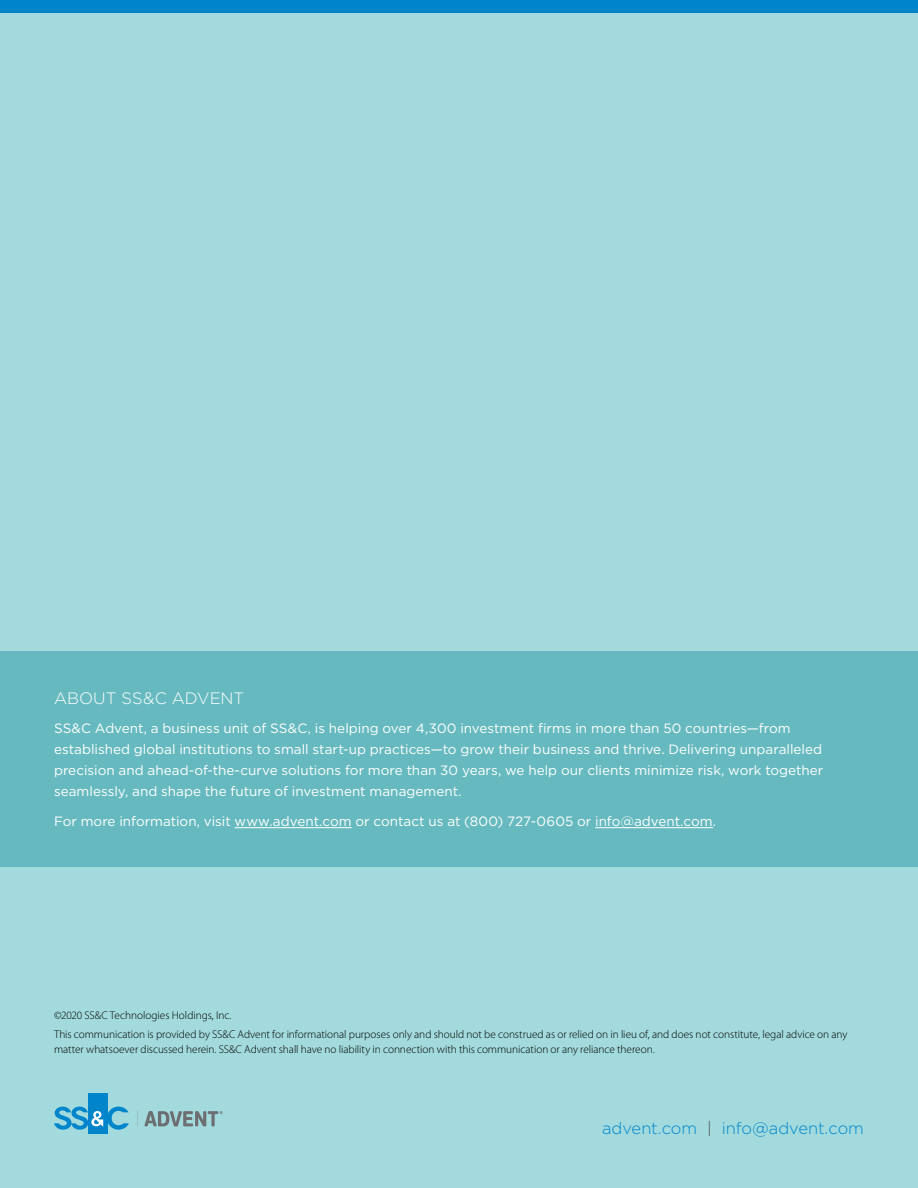
<style>
.page{position:relative;width:918px;height:1188px;background:#a2dadd}
.page>*{position:absolute;margin:0;border:0;box-sizing:border-box;transform-origin:0 0}
.t1{font:300 16.5px "Gotham";letter-spacing:-.005em;color:#0085cb}
.t2{font:300 16.5px "Gotham";letter-spacing:.005em;color:#fff}
.t3{font:13.5px/21px "Gotham";color:#fff}
.t4{font:300 11.25px/19.4px "Myriad Pro";letter-spacing:-.005em;color:#000}
.s1{color:#4d4d4f}
</style>
<div class="page">
<div style="left:0;top:651px;width:918px;height:215px;background:#66babf"></div>
<hr style="left:235px;top:827px;width:117px;height:1px;background:#fff">
<hr style="left:595px;top:827px;width:118px;height:1px;background:#fff">
<div style="left:0;top:0;width:918px;height:14px;background:#0085cb"></div>
<div style="left:88px;top:1093px;width:19px;height:41px;background:#0085cb"></div>
<svg style="left:54px;top:1107px;width:75px;height:23px"></svg>
<svg style="left:144px;top:1111px;width:79px;height:15px"></svg>
<p class="t2" style="left:54px;top:689px;width:192px">ABOUT SS&amp;C ADVENT</p>
<p class="t3" style="left:54px;top:718px;width:771px">SS&amp;C Advent, a business unit of SS&amp;C, is helping over 4,300 investment firms in more than 50 countries—from established global institutions to small start-up practices—to grow their business and thrive. Delivering unparalleled precision and ahead-of-the-curve solutions for more than 30 years, we help our clients minimize risk, work together seamlessly, and shape the future of investment management.</p>
<p class="t3" style="left:54px;top:810px;width:664px">For more information, visit www.advent.com or contact us at (800) 727-0605 or info@advent.com.</p>
<p class="t4" style="left:54px;top:1005px;width:795px">©2020 SS&amp;C Technologies Holdings, Inc.<br>This communication is provided by SS&amp;C Advent for informational purposes only and should not be construed as or relied on in lieu of, and does not constitute, legal advice on any</p>
<p class="t4" style="left:54px;top:1039px;width:602px">matter whatsoever discussed herein. SS&amp;C Advent shall have no liability in connection with this communication or any reliance thereon.</p>
<p class="t1" style="left:602px;top:1119px;width:263px">advent.com <span class="s1">|</span> info@advent.com</p>
</div>
